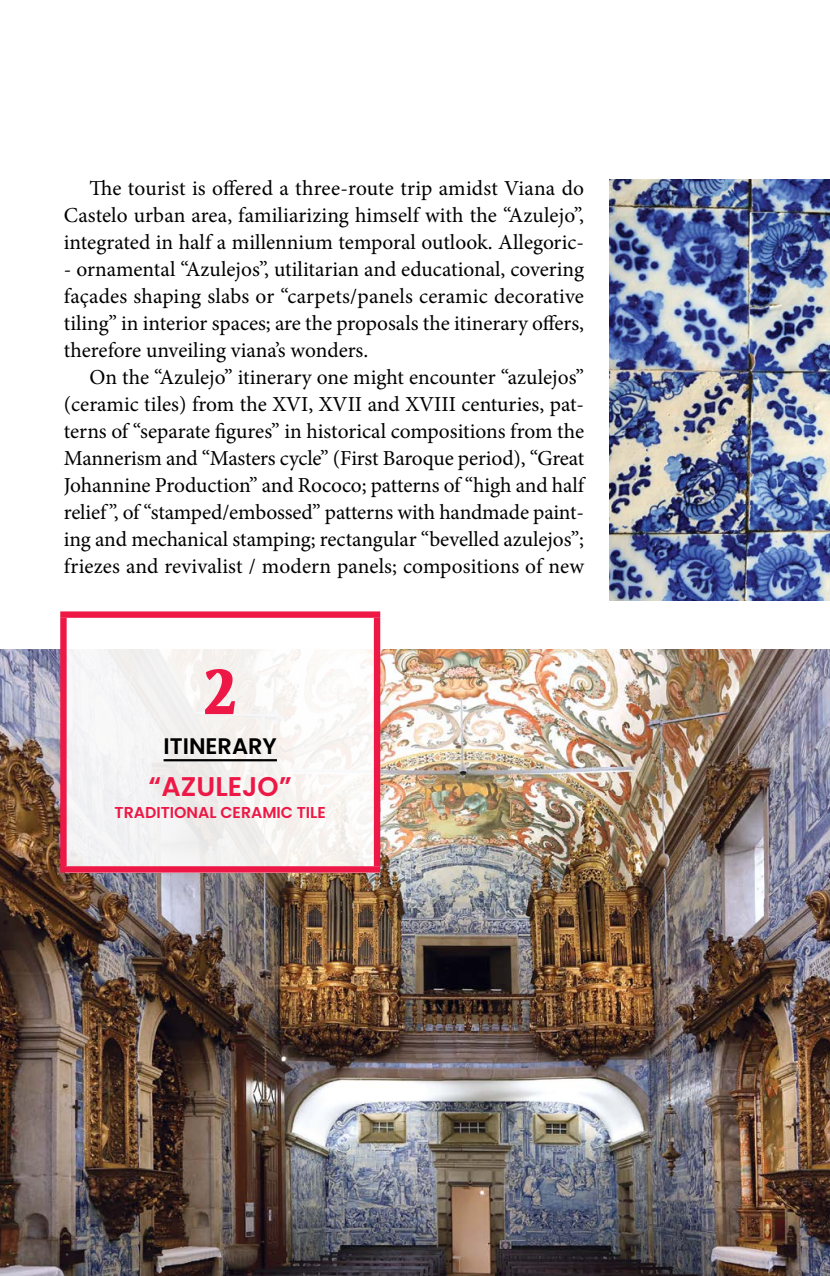
<style>
.page{position:relative;width:830px;height:1276px;background:#fff}
.page>*{position:absolute;margin:0;border:0;box-sizing:border-box;transform-origin:0 0}
.t1{font:700 63px "Volkhov";color:#ed1846}
.t2{font:600 27px "Poppins";color:#ed1846}
.t3{font:600 22.5px "Poppins";color:#000}
.t4{font:21.38px/27px "Minion Pro";color:#000;text-align:justify}
.t5{font:600 15.75px "Poppins";color:#ed1846}
</style>
<div class="page">
<img style="left:0;top:649px;width:829px;height:627px">
<div style="left:65px;top:614px;width:315px;height:258px;background:#f6f5f5"></div>
<div style="left:60px;top:611px;width:320px;height:7px;background:#ed1846"></div>
<div style="left:60px;top:618px;width:7px;height:248px;background:#ed1846"></div>
<div style="left:373px;top:618px;width:7px;height:248px;background:#ed1846"></div>
<div style="left:60px;top:866px;width:320px;height:6px;background:#ed1846"></div>
<hr style="left:163px;top:759px;width:114px;height:2px;background:#000">
<img style="left:609px;top:180px;width:220px;height:420px">
<p class="t4" style="left:64px;top:175px;width:521px;text-indent:26px">The tourist is offered a three-route trip amidst Viana do Castelo urban area, familiarizing himself with the “Azulejo”, integrated in half a millennium temporal outlook. Allegoric-</p>
<p class="t4" style="left:64px;top:256px;width:521px">- ornamental “Azulejos”, utilitarian and educational, covering façades shaping slabs or “carpets/panels ceramic decorative tiling” in interior spaces; are the proposals the itinerary offers, therefore unveiling viana’s wonders.</p>
<p class="t4" style="left:64px;top:364px;width:521px;text-indent:26px">On the “Azulejo” itinerary one might encounter “azulejos” (ceramic tiles) from the XVI, XVII and XVIII centuries, pat&shy;terns of “separate figures” in historical compositions from the Mannerism and “Masters cycle” (First Baroque period), “Great Johannine Production” and Rococo; patterns of “high and half relief ”, of “stamped/embossed” patterns with handmade paint&shy;ing and mechanical stamping; rectangular “bevelled azulejos”; friezes and revivalist / modern panels; compositions of new</p>
<h1 class="t1" style="left:203px;top:655px;width:36px">2</h1>
<p class="t3" style="left:163px;top:733px;width:115px">ITINERARY</p>
<p class="t2" style="left:148px;top:771px;width:145px">“AZULEJO”</p>
<p class="t5" style="left:114px;top:803px;width:12px">TRAD</p>
<p class="t5" style="left:156px;top:803px;width:30px">ITIONAL</p>
<p class="t5" style="left:220px;top:803px;width:24px">CERAM</p>
<p class="t5" style="left:276px;top:803px;width:42px">IC TILE</p>
</div>
